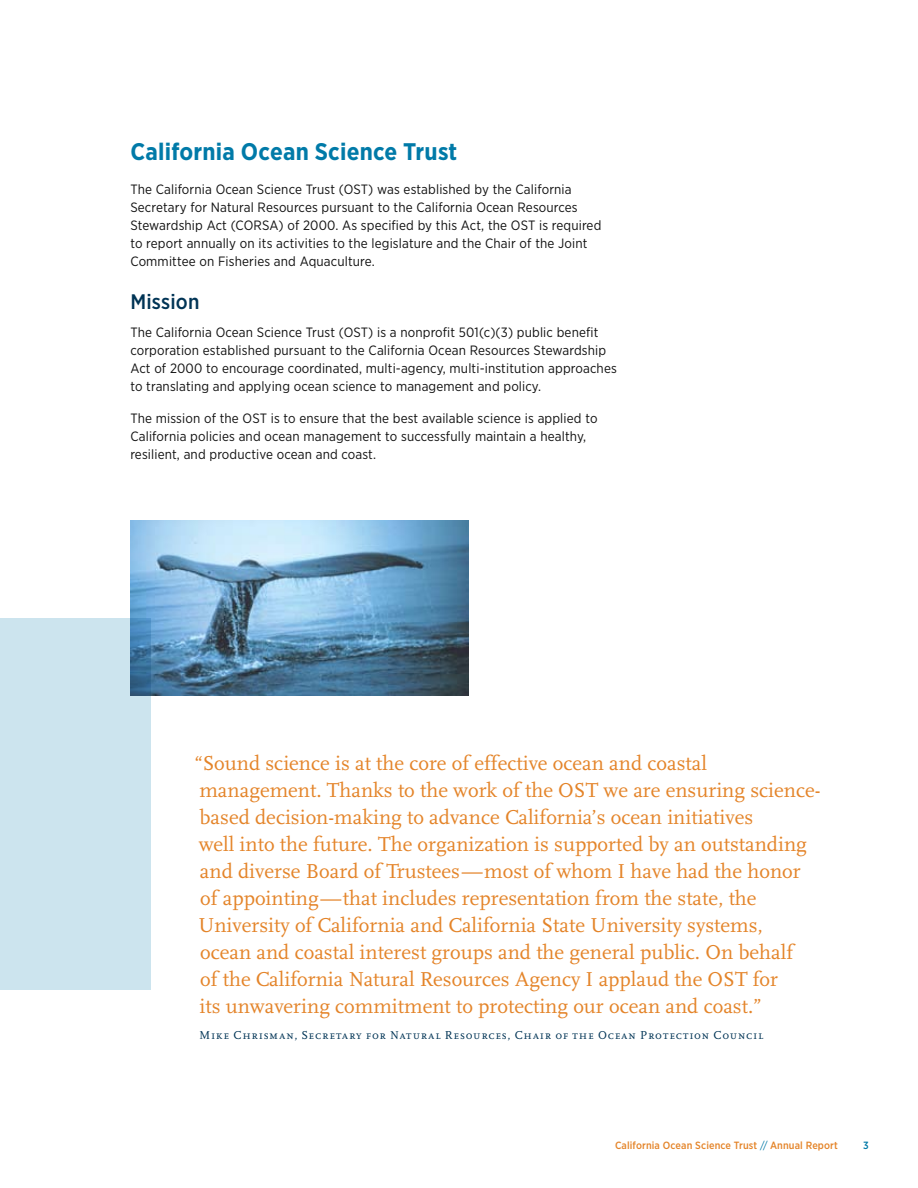
<style>
.page{position:relative;width:918px;height:1188px;background:#fff}
.page>*{position:absolute;margin:0;border:0;box-sizing:border-box;transform-origin:0 0}
.t1{font:700 24px "Gotham Narrow";letter-spacing:.01em;color:#007aa8}
.t2{font:21px/27px "Scala";color:#e48429}
.t3{font:500 21px "Gotham Narrow";letter-spacing:.01em;color:#003455}
.t4{font:13.5px/18px "Gotham Narrow";letter-spacing:.01em;color:#121212}
.t5{font:12px "Scala Caps";letter-spacing:.065em;color:#003455}
.t6{font:500 10.5px "Gotham Narrow";letter-spacing:.01em;color:#e48429}
.t7{font:500 10.5px "Gotham Narrow";color:#007aa8}
.s1{font-weight:400;color:#007aa8}
</style>
<div class="page">
<img style="left:130px;top:520px;width:339px;height:176px">
<div style="left:0;top:618px;width:151px;height:372px;background:#cce4ee"></div>
<h1 class="t1" style="left:130px;top:136px;width:328px">California Ocean Science Trust</h1>
<p class="t4" style="left:130px;top:180px;width:473px">The California Ocean Science Trust (OST) was established by the California Secretary for Natural Resources pursuant to the California Ocean Resources Stewardship Act (CORSA) of 2000. As specified by this Act, the OST is required to report annually on its activities to the legislature and the Chair of the Joint Committee on Fisheries and Aquaculture.</p>
<h2 class="t3" style="left:130px;top:288px;width:71px">Mission</h2>
<p class="t4" style="left:130px;top:323px;width:488px">The California Ocean Science Trust (OST) is a nonprofit 501(c)(3) public benefit corporation established pursuant to the California Ocean Resources Stewardship Act of 2000 to encourage coordinated, multi-agency, multi-institution approaches to translating and applying ocean science to management and policy.</p>
<p class="t4" style="left:130px;top:409px;width:469px">The mission of the OST is to ensure that the best available science is applied to<br>California policies and ocean management to successfully maintain a healthy, resilient, and productive ocean and coast.</p>
<p class="t2" style="left:194px;top:750px;width:628px">“Sound science is at the core of effective ocean and coastal management. Thanks to the work of the OST we are ensuring science&shy;based decision-making to advance California’s ocean initiatives<br>well into the future. The organization is supported by an outstanding and diverse Board of Trustees—most of whom I have had the honor<br>of appointing—that includes representation from the state, the University of California and California State University systems,<br>ocean and coastal interest groups and the general public. On behalf<br>of the California Natural Resources Agency I applaud the OST for<br>its unwavering commitment to protecting our ocean and coast.”</p>
<p class="t5" style="left:200px;top:1028px;width:565px">Mike Chrisman, Secretary for Natural Resources, Chair of the Ocean Protection Council</p>
<p class="t6" style="left:615px;top:1139px;width:224px">California Ocean Science Trust <span class="s1">//</span> Annual Report</p>
<p class="t7" style="left:863px;top:1139px;width:7px">3</p>
</div>
